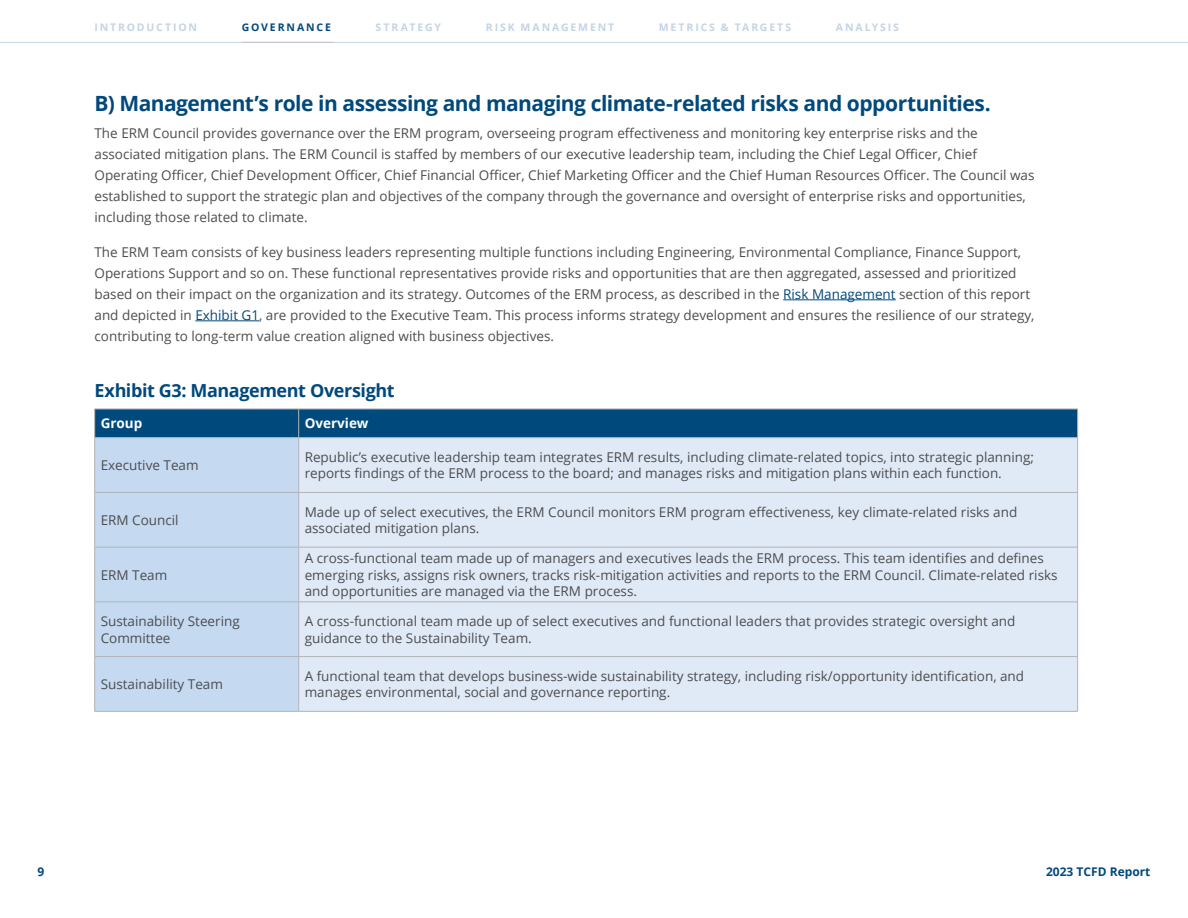
<style>
.page{position:relative;width:1188px;height:918px;background:#fff}
.page>*{position:absolute;margin:0;border:0;box-sizing:border-box;transform-origin:0 0}
.t1{font:700 21px "Open Sans";letter-spacing:-.025em;color:#00497c}
.t2{font:700 18px "Open Sans";letter-spacing:-.02em;color:#00497c}
.t3{font:13.5px/21px "Open Sans";color:#4d4d4f}
.t4{font:700 13.5px "Open Sans";color:#fff}
.t5{font:700 12px "Open Sans";color:#00497c}
.t6{font:700 10.5px "Open Sans";letter-spacing:.18em;color:#c6d4e2}
.t7{font:700 10.5px "Open Sans";letter-spacing:.18em;color:#00497c}
.s1{color:#00497c}
</style>
<div class="page">
<hr style="left:783px;top:299px;width:113px;height:1px;background:#00497c">
<hr style="left:195px;top:320px;width:64px;height:1px;background:#00497c">
<div style="left:95px;top:438px;width:203px;height:273px;background:#c5daf1"></div>
<div style="left:299px;top:438px;width:778px;height:273px;background:#e0eaf7"></div>
<div style="left:94px;top:409px;width:984px;height:28px;background:#00497c"></div>
<hr style="left:94px;top:437px;width:205px;height:1px;background:#b1b4b6">
<hr style="left:94px;top:438px;width:1px;height:54px;background:#b1b4b6">
<hr style="left:299px;top:437px;width:779px;height:1px;background:#b1b4b6">
<hr style="left:298px;top:438px;width:1px;height:54px;background:#b1b4b6">
<hr style="left:1077px;top:438px;width:1px;height:54px;background:#b1b4b6">
<hr style="left:94px;top:492px;width:205px;height:1px;background:#b1b4b6">
<hr style="left:94px;top:493px;width:1px;height:54px;background:#b1b4b6">
<hr style="left:299px;top:492px;width:779px;height:1px;background:#b1b4b6">
<hr style="left:298px;top:493px;width:1px;height:54px;background:#b1b4b6">
<hr style="left:1077px;top:493px;width:1px;height:54px;background:#b1b4b6">
<hr style="left:94px;top:547px;width:205px;height:1px;background:#b1b4b6">
<hr style="left:94px;top:547px;width:1px;height:55px;background:#b1b4b6">
<hr style="left:299px;top:547px;width:779px;height:1px;background:#b1b4b6">
<hr style="left:298px;top:547px;width:1px;height:55px;background:#b1b4b6">
<hr style="left:1077px;top:547px;width:1px;height:55px;background:#b1b4b6">
<hr style="left:94px;top:602px;width:205px;height:1px;background:#b1b4b6">
<hr style="left:94px;top:602px;width:1px;height:54px;background:#b1b4b6">
<hr style="left:299px;top:602px;width:779px;height:1px;background:#b1b4b6">
<hr style="left:298px;top:602px;width:1px;height:54px;background:#b1b4b6">
<hr style="left:1077px;top:602px;width:1px;height:54px;background:#b1b4b6">
<hr style="left:94px;top:656px;width:205px;height:1px;background:#b1b4b6">
<hr style="left:94px;top:657px;width:1px;height:54px;background:#b1b4b6">
<hr style="left:299px;top:656px;width:779px;height:1px;background:#b1b4b6">
<hr style="left:298px;top:657px;width:1px;height:54px;background:#b1b4b6">
<hr style="left:1077px;top:657px;width:1px;height:54px;background:#b1b4b6">
<hr style="left:94px;top:711px;width:205px;height:1px;background:#b1b4b6">
<hr style="left:299px;top:711px;width:779px;height:1px;background:#b1b4b6">
<hr style="left:0;top:42px;width:1188px;height:1px;background:#c6d4e2">
<p class="t6" style="left:94px;top:19px;width:104px">INTRODUCTION</p>
<p class="t7" style="left:242px;top:19px;width:91px">GOVERNANCE</p>
<p class="t6" style="left:376px;top:19px;width:67px">STRATEGY</p>
<p class="t6" style="left:486px;top:19px;width:130px">RISK MANAGEMENT</p>
<p class="t6" style="left:659px;top:19px;width:134px">METRICS &amp; TARGETS</p>
<p class="t6" style="left:836px;top:19px;width:65px">ANALYSIS</p>
<h1 class="t1" style="left:94px;top:88px;width:898px">B) Management’s role in assessing and managing climate-related risks and opportunities.</h1>
<p class="t3" style="left:94px;top:123px;width:942px">The ERM Council provides governance over the ERM program, overseeing program effectiveness and monitoring key enterprise risks and the associated mitigation plans. The ERM Council is staffed by members of our executive leadership team, including the Chief Legal Officer, Chief Operating Officer, Chief Development Officer, Chief Financial Officer, Chief Marketing Officer and the Chief Human Resources Officer. The Council was established to support the strategic plan and objectives of the company through the governance and oversight of enterprise risks and opportunities, including those related to climate.</p>
<p class="t3" style="left:94px;top:241px;width:942px">The ERM Team consists of key business leaders representing multiple functions including Engineering, Environmental Compliance, Finance Support, Operations Support and so on. These functional representatives provide risks and opportunities that are then aggregated, assessed and prioritized based on their impact on the organization and its strategy. Outcomes of the ERM process, as described in the <span class="s1">Risk Management</span> section of this report and depicted in <span class="s1">Exhibit G1</span>, are provided to the Executive Team. This process informs strategy development and ensures the resilience of our strategy, contributing to long-term value creation aligned with business objectives.</p>
<h2 class="t2" style="left:94px;top:378px;width:302px">Exhibit G3: Management Oversight</h2>
<p class="t4" style="left:101px;top:414px;width:43px">Group</p>
<p class="t4" style="left:305px;top:414px;width:65px">Overview</p>
<p class="t3" style="left:101px;top:454px;width:99px">Executive Team</p>
<p class="t3" style="left:305px;top:449px;width:731px;line-height:16.2px">Republic’s executive leadership team integrates ERM results, including climate-related topics, into strategic planning; reports findings of the ERM process to the board; and manages risks and mitigation plans within each function.</p>
<p class="t3" style="left:101px;top:509px;width:80px">ERM Council</p>
<p class="t3" style="left:305px;top:504px;width:714px;line-height:16.2px">Made up of select executives, the ERM Council monitors ERM program effectiveness, key climate-related risks and associated mitigation plans.</p>
<p class="t3" style="left:101px;top:564px;width:68px">ERM Team</p>
<p class="t3" style="left:305px;top:550px;width:754px;line-height:16.2px">A cross-functional team made up of managers and executives leads the ERM process. This team identifies and defines emerging risks, assigns risk owners, tracks risk-mitigation activities and reports to the ERM Council. Climate-related risks and opportunities are managed via the ERM process.</p>
<p class="t3" style="left:101px;top:613px;width:141px;line-height:16.2px">Sustainability Steering<br>Committee</p>
<p class="t3" style="left:305px;top:613px;width:712px;line-height:16.2px">A cross-functional team made up of select executives and functional leaders that provides strategic oversight and guidance to the Sustainability Team.</p>
<p class="t3" style="left:101px;top:673px;width:124px">Sustainability Team</p>
<p class="t3" style="left:305px;top:668px;width:721px;line-height:16.2px">A functional team that develops business-wide sustainability strategy, including risk/opportunity identification, and manages environmental, social and governance reporting.</p>
<p class="t5" style="left:38px;top:863px;width:8px">9</p>
<p class="t5" style="left:1046px;top:863px;width:106px">2023 TCFD Report</p>
</div>
